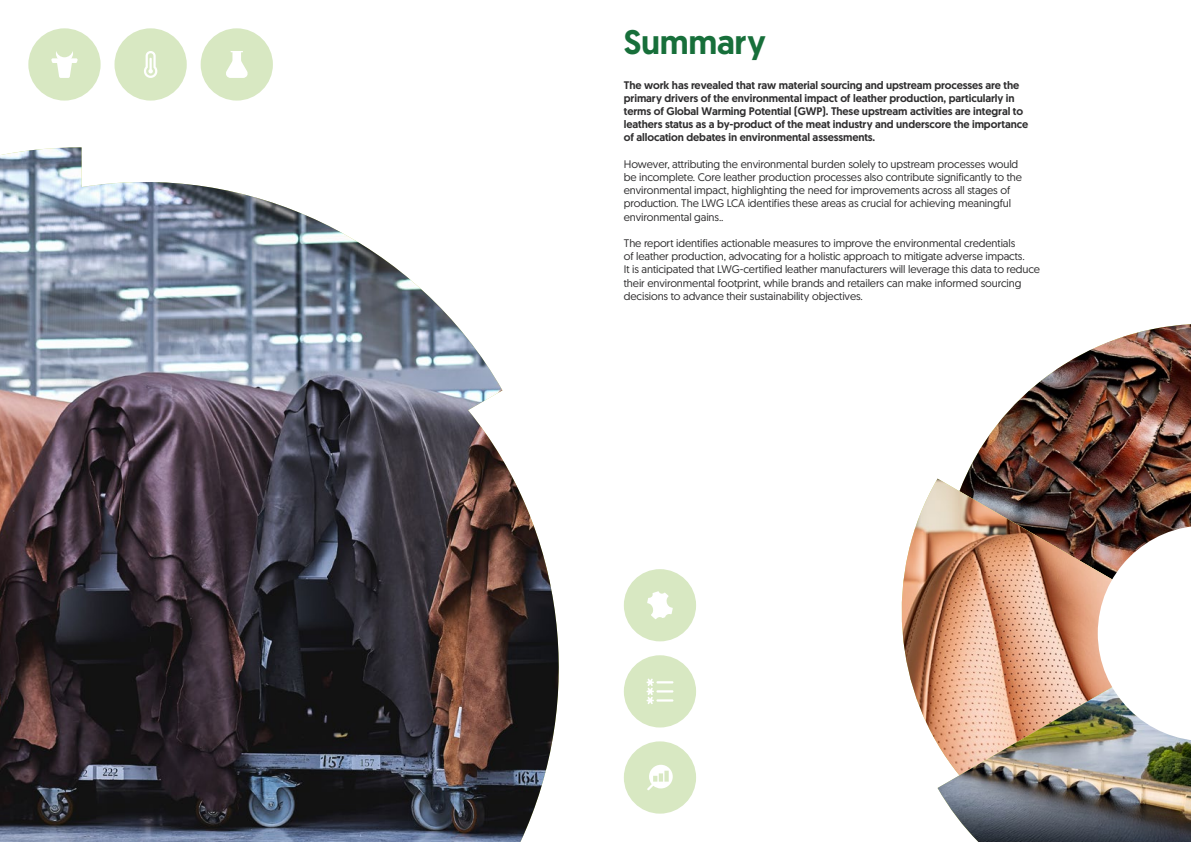
<style>
.page{position:relative;width:1191px;height:842px;background:#fff}
.page>*{position:absolute;margin:0;border:0;box-sizing:border-box;transform-origin:0 0}
.t1{font:500 34px "Geomanist";letter-spacing:-.01em;color:#176f3a}
.t2{font:11px/13.2px "Geomanist";letter-spacing:-.01em;color:#302f30}
.t3{font:500 11px/13.2px "Geomanist";letter-spacing:-.01em;color:#302f30}
</style>
<div class="page">
<img style="left:964px;top:324px;width:227px;height:155px">
<img style="left:901px;top:479px;width:290px;height:264px">
<svg style="left:937px;top:633px;width:160px;height:9px"></svg>
<img style="left:937px;top:642px;width:254px;height:200px">
<svg style="left:1097px;top:525px;width:94px;height:216px"></svg>
<img style="left:0;top:147px;width:559px;height:695px">
<div style="left:28px;top:28px;width:73px;height:73px;background:#d8e8c2;border-radius:50%"></div>
<div style="left:114px;top:28px;width:73px;height:73px;background:#d8e8c2;border-radius:50%"></div>
<div style="left:201px;top:28px;width:72px;height:73px;background:#d8e8c2;border-radius:50%"></div>
<div style="left:624px;top:741px;width:72px;height:73px;background:#d8e8c2;border-radius:50%"></div>
<div style="left:624px;top:655px;width:72px;height:72px;background:#d8e8c2;border-radius:50%"></div>
<div style="left:624px;top:569px;width:72px;height:72px;background:#d8e8c2;border-radius:50%"></div>
<svg style="left:647px;top:591px;width:26px;height:28px"></svg>
<svg style="left:646px;top:679px;width:27px;height:25px"></svg>
<svg style="left:647px;top:765px;width:25px;height:25px"></svg>
<svg style="left:51px;top:51px;width:27px;height:27px"></svg>
<svg style="left:144px;top:51px;width:13px;height:27px"></svg>
<svg style="left:226px;top:51px;width:22px;height:27px"></svg>
<h1 class="t1" style="left:624px;top:19px;width:143px">Summary</h1>
<p class="t3" style="left:624px;top:78px;width:406px">The work has revealed that raw material sourcing and upstream processes are the primary drivers of the environmental impact of leather production, particularly in terms of Global Warming Potential (GWP). These upstream activities are integral to leathers status as a by-product of the meat industry and underscore the importance of allocation debates in environmental assessments.</p>
<p class="t2" style="left:624px;top:157px;width:400px">However, attributing the environmental burden solely to upstream processes would be incomplete. Core leather production processes also contribute significantly to the environmental impact, highlighting the need for improvements across all stages of production. The LWG LCA identifies these areas as crucial for achieving meaningful environmental gains..</p>
<p class="t2" style="left:624px;top:236px;width:418px">The report identifies actionable measures to improve the environmental credentials<br>of leather production, advocating for a holistic approach to mitigate adverse impacts.<br>It is anticipated that LWG-certified leather manufacturers will leverage this data to reduce their environmental footprint, while brands and retailers can make informed sourcing decisions to advance their sustainability objectives.</p>
</div>
